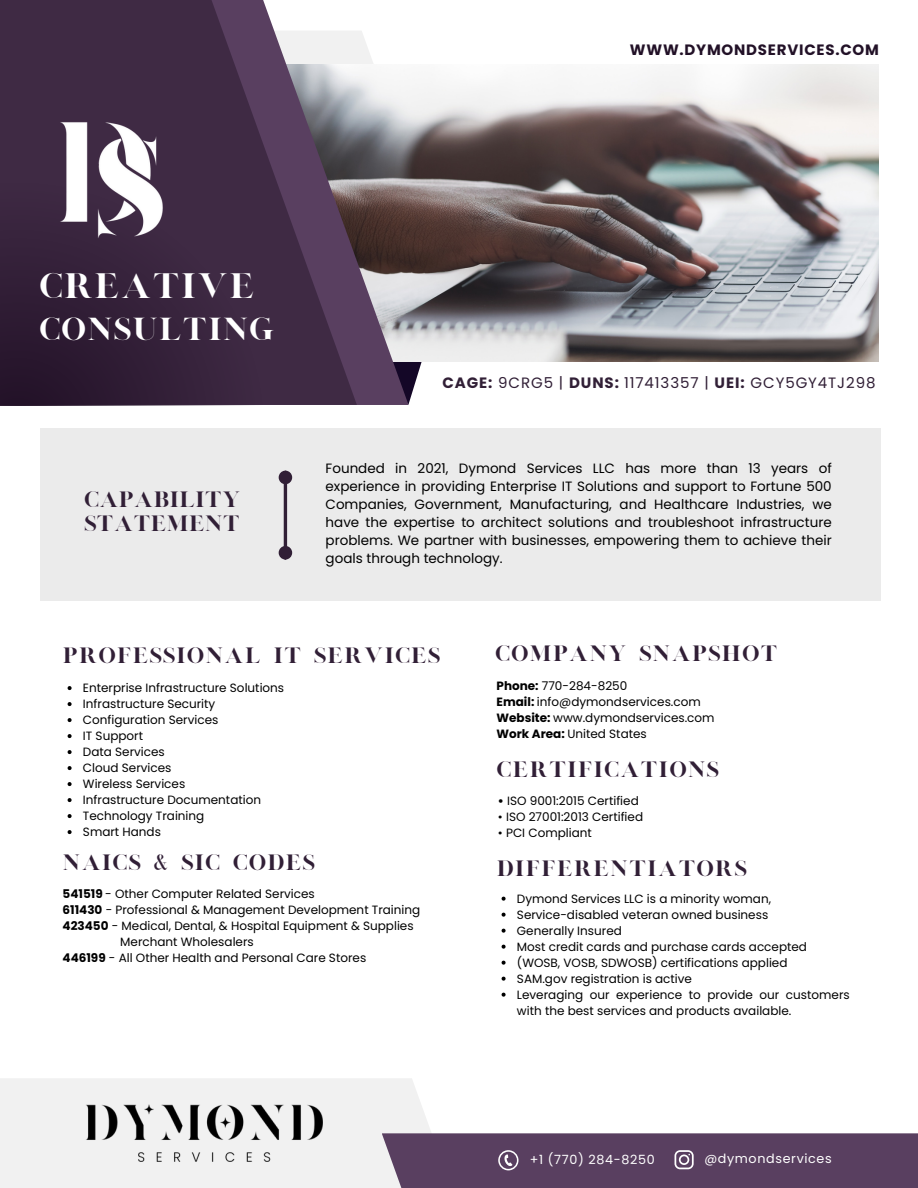
<style>
.page{position:relative;width:918px;height:1188px;background:#fff}
.page>*{position:absolute;margin:0;border:0;box-sizing:border-box;transform-origin:0 0}
.t1{font:28.65px "London";letter-spacing:.03em;color:#fff}
.t2{font:25.8px "London";letter-spacing:.03em;color:#fff}
.t3{font:18px "London";letter-spacing:.05em;color:#311f36}
.t4{font:18px/24.8px "London";color:#311f36}
.t5{font:15px "Poppins";letter-spacing:.06em;color:#311f36}
.t6{font:700 15px "Poppins";letter-spacing:.05em;color:#221127}
.t7{font:13.5px/18px "Poppins";color:#000;text-align:justify}
.t8{font:12.75px "Poppins";letter-spacing:.05em;color:#fff}
.t9{font:12px/16px "Poppins";color:#000}
.s1{font-weight:700}
</style>
<div class="page">
<svg style="left:409px;top:361px;width:19px;height:42px"></svg>
<img style="left:409px;top:64px;width:470px;height:297px">
<svg style="left:357px;top:31px;width:52px;height:374px"></svg>
<div style="left:0;top:1078px;width:431px;height:110px;background:#f1f1f1"></div>
<svg style="left:0;top:0;width:357px;height:405px;background:#5b4860"></svg>
<svg style="left:0;top:160px;width:285px;height:245px;background:#37233c"></svg>
<img style="left:86px;top:1104px;width:236px;height:58px">
<img style="left:40px;top:111px;width:141px;height:140px">
<div style="left:40px;top:429px;width:841px;height:172px;background:#e8e8e8"></div>
<hr style="left:284px;top:483px;width:3px;height:64px;background:#311f36">
<div style="left:280px;top:472px;width:10px;height:11px;background:#311f36;border-radius:50%"></div>
<div style="left:279px;top:471px;width:13px;height:13px;border:3px solid #311f36;border-radius:50%"></div>
<div style="left:280px;top:548px;width:10px;height:10px;background:#311f36;border-radius:50%"></div>
<div style="left:279px;top:546px;width:13px;height:14px;border:3px solid #311f36;border-radius:50%"></div>
<svg style="left:68px;top:686px;width:4px;height:4px"></svg>
<svg style="left:68px;top:702px;width:4px;height:4px"></svg>
<svg style="left:68px;top:718px;width:4px;height:4px"></svg>
<svg style="left:68px;top:734px;width:4px;height:4px"></svg>
<svg style="left:68px;top:750px;width:4px;height:4px"></svg>
<svg style="left:68px;top:766px;width:4px;height:4px"></svg>
<svg style="left:68px;top:782px;width:4px;height:4px"></svg>
<svg style="left:68px;top:798px;width:4px;height:4px"></svg>
<svg style="left:68px;top:814px;width:4px;height:4px"></svg>
<svg style="left:68px;top:830px;width:4px;height:4px"></svg>
<svg style="left:502px;top:897px;width:4px;height:4px"></svg>
<svg style="left:502px;top:913px;width:4px;height:4px"></svg>
<svg style="left:502px;top:929px;width:4px;height:4px"></svg>
<svg style="left:502px;top:945px;width:4px;height:4px"></svg>
<svg style="left:502px;top:961px;width:4px;height:4px"></svg>
<svg style="left:502px;top:977px;width:4px;height:4px"></svg>
<svg style="left:502px;top:993px;width:4px;height:4px"></svg>
<div style="left:382px;top:1133px;width:536px;height:55px;background:#593f60"></div>
<p class="t6" style="left:630px;top:40px;width:251px">WWW.DYMONDSERVICES.COM</p>
<p class="t1" style="left:39px;top:266px;width:217px">CREATIVE</p>
<p class="t2" style="left:39px;top:312px;width:237px">CONSULTING</p>
<p class="t4" style="left:84px;top:489px;width:158px">CAPABILITY<br>STATEMENT</p>
<p class="t5" style="left:442px;top:373px;width:435px"><span class="s1">CAGE:</span> 9CRG5 | <span class="s1">DUNS:</span> 117413357 | <span class="s1">UEI:</span> GCY5GY4TJ298</p>
<p class="t7" style="left:326px;top:459px;width:508px">Founded in 2021, Dymond Services LLC has more than 13 years of experience in providing Enterprise IT Solutions and support to Fortune 500<br>Companies, Government, Manufacturing, and Healthcare Industries, we have the expertise to architect solutions and troubleshoot infrastructure problems. We partner with businesses, empowering them to achieve their goals through technology.</p>
<p class="t3" style="left:63px;top:643px;width:379px">PROFESSIONAL IT SERVICES</p>
<p class="t9" style="left:83px;top:680px;width:203px">Enterprise Infrastructure Solutions</p>
<p class="t9" style="left:83px;top:696px;width:134px">Infrastructure Security</p>
<p class="t9" style="left:83px;top:712px;width:137px">Configuration Services</p>
<p class="t9" style="left:83px;top:728px;width:62px">IT Support</p>
<p class="t9" style="left:83px;top:744px;width:83px">Data Services</p>
<p class="t9" style="left:83px;top:760px;width:90px">Cloud Services</p>
<p class="t9" style="left:83px;top:776px;width:104px">Wireless Services</p>
<p class="t9" style="left:83px;top:792px;width:180px">Infrastructure Documentation</p>
<p class="t9" style="left:83px;top:808px;width:123px">Technology Training</p>
<p class="t9" style="left:83px;top:824px;width:80px">Smart Hands</p>
<p class="t3" style="left:63px;top:850px;width:254px">NAICS &amp; SIC CODES</p>
<p class="t9" style="left:63px;top:886px;width:254px"><span class="s1">541519</span> - Other Computer Related Services</p>
<p class="t9" style="left:63px;top:902px;width:359px"><span class="s1">611430</span> - Professional &amp; Management Development Training</p>
<p class="t9" style="left:63px;top:918px;width:353px"><span class="s1">423450</span> - Medical, Dental, &amp; Hospital Equipment &amp; Supplies</p>
<p class="t9" style="left:120px;top:934px;width:135px">Merchant Wholesalers</p>
<p class="t9" style="left:63px;top:950px;width:305px"><span class="s1">446199</span> - All Other Health and Personal Care Stores</p>
<p class="t3" style="left:495px;top:641px;width:284px">COMPANY SNAPSHOT</p>
<p class="t9" style="left:497px;top:678px;width:132px"><span class="s1">Phone:</span> 770-284-8250</p>
<p class="t9" style="left:497px;top:694px;width:206px"><span class="s1">Email:</span> info@dymondservices.com</p>
<p class="t9" style="left:497px;top:710px;width:220px"><span class="s1">Website:</span> www.dymondservices.com</p>
<p class="t9" style="left:497px;top:726px;width:152px"><span class="s1">Work Area:</span> United States</p>
<p class="t3" style="left:497px;top:757px;width:224px">CERTIFICATIONS</p>
<p class="t9" style="left:498px;top:792px;width:142px"><span class="s1">•</span> ISO 9001:2015 Certified</p>
<p class="t9" style="left:498px;top:808px;width:147px">• ISO 27001:2013 Certified</p>
<p class="t9" style="left:498px;top:824px;width:95px">• PCI Compliant</p>
<p class="t3" style="left:497px;top:856px;width:252px">DIFFERENTIATORS</p>
<p class="t9" style="left:517px;top:890px;width:256px">Dymond Services LLC is a minority woman,</p>
<p class="t9" style="left:517px;top:906px;width:253px">Service-disabled veteran owned business</p>
<p class="t9" style="left:517px;top:922px;width:106px">Generally Insured</p>
<p class="t9" style="left:517px;top:938px;width:292px">Most credit cards and purchase cards accepted</p>
<p class="t9" style="left:517px;top:954px;width:272px">(WOSB, VOSB, SDWOSB) certifications applied</p>
<p class="t9" style="left:517px;top:970px;width:177px">SAM.gov registration is active</p>
<p class="t9" style="left:517px;top:986px;width:334px">Leveraging our experience to provide our customers with the best services and products available.</p>
<p class="t8" style="left:530px;top:1151px;width:127px">+1 (770) 284-8250</p>
<p class="t8" style="left:704px;top:1150px;width:129px">@dymondservices</p>
</div>
